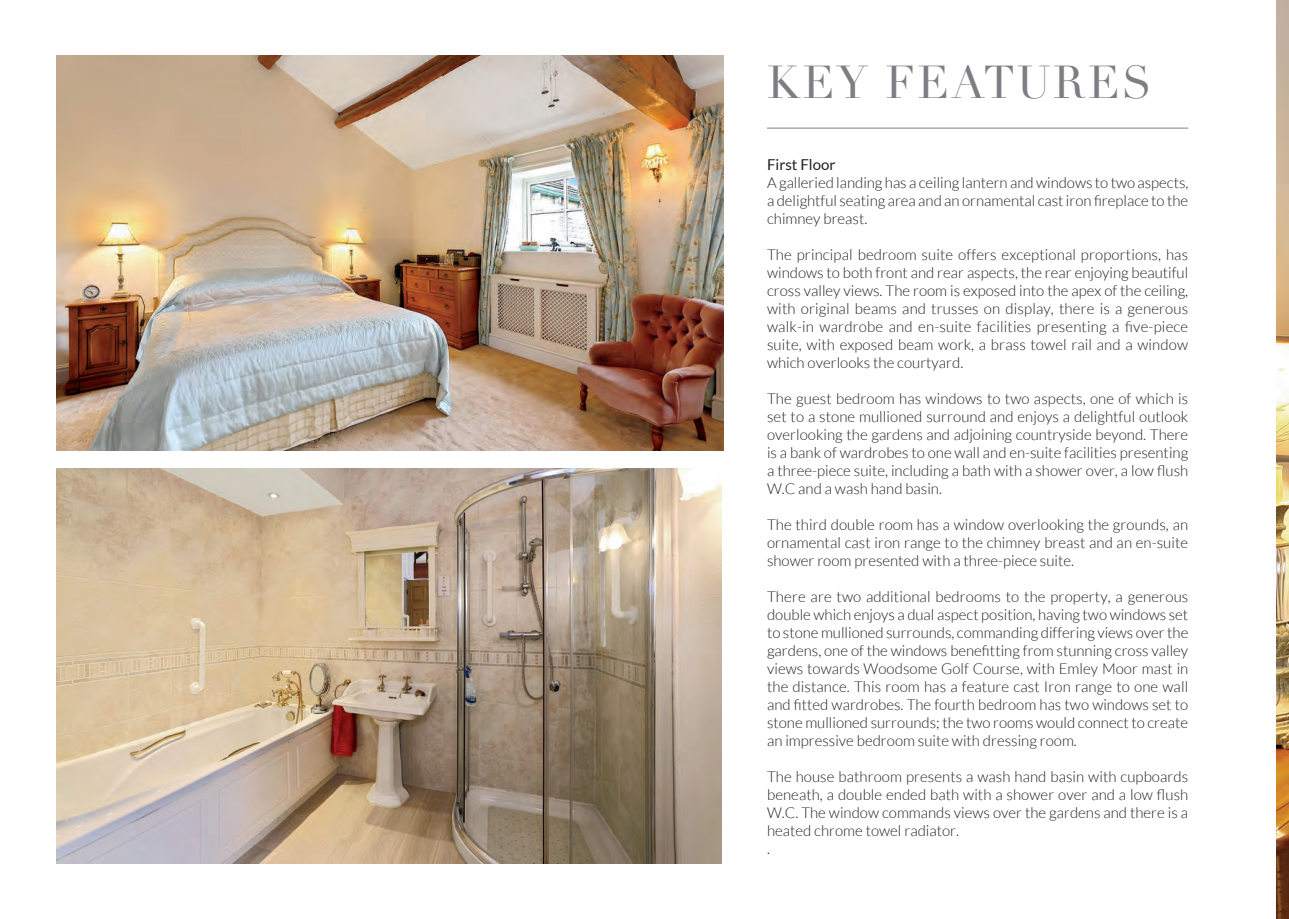
<style>
.page{position:relative;width:1289px;height:919px;background:#fff}
.page>*{position:absolute;margin:0;border:0;box-sizing:border-box;transform-origin:0 0}
.t1{font:45px "Didot";letter-spacing:.05em;color:#7c7e83}
.t2{font:300 15px/18px "Lato";color:#231f20;text-align:justify}
.t3{font:15px "Lato";color:#231f20}
</style>
<div class="page">
<hr style="left:767px;top:128px;width:421px;height:1px;background:#7c7e83">
<img style="left:56px;top:55px;width:667px;height:396px">
<img style="left:1276px;top:0;width:12px;height:918px">
<img style="left:56px;top:468px;width:665px;height:395px">
<h1 class="t1" style="left:767px;top:55px;width:386px">KEY FEATURES</h1>
<p class="t3" style="left:767px;top:156px;width:70px">First Floor</p>
<p class="t2" style="left:767px;top:173px;width:423px">A galleried landing has a ceiling lantern and windows to two aspects, a delightful seating area and an ornamental cast iron fireplace to the chimney breast.</p>
<p class="t2" style="left:767px;top:245px;width:422px">The principal bedroom suite offers exceptional proportions, has windows to both front and rear aspects, the rear enjoying beautiful cross valley views. The room is exposed into the apex of the ceiling, with original beams and trusses on display, there is a generous walk-in wardrobe and en-suite facilities presenting a five-piece suite, with exposed beam work, a brass towel rail and a window which overlooks the courtyard.</p>
<p class="t2" style="left:767px;top:389px;width:423px">The guest bedroom has windows to two aspects, one of which is set to a stone mullioned surround and enjoys a delightful outlook overlooking the gardens and adjoining countryside beyond. There is a bank of wardrobes to one wall and en-suite facilities presenting a three-piece suite, including a bath with a shower over, a low flush W.C and a wash hand basin.</p>
<p class="t2" style="left:767px;top:515px;width:422px">The third double room has a window overlooking the grounds, an ornamental cast iron range to the chimney breast and an en-suite shower room presented with a three-piece suite.</p>
<p class="t2" style="left:767px;top:587px;width:423px">There are two additional bedrooms to the property, a generous double which enjoys a dual aspect position, having two windows set to stone mullioned surrounds, commanding differing views over the gardens, one of the windows benefitting from stunning cross valley views towards Woodsome Golf Course, with Emley Moor mast in the distance. This room has a feature cast Iron range to one wall and fitted wardrobes. The fourth bedroom has two windows set to stone mullioned surrounds; the two rooms would connect to create an impressive bedroom suite with dressing room.</p>
<p class="t2" style="left:767px;top:767px;width:423px;text-align:left">The house bathroom presents a wash hand basin with cupboards beneath, a double ended bath with a shower over and a low flush W.C. The window commands views over the gardens and there is a heated chrome towel radiator.<br>.</p>
</div>
